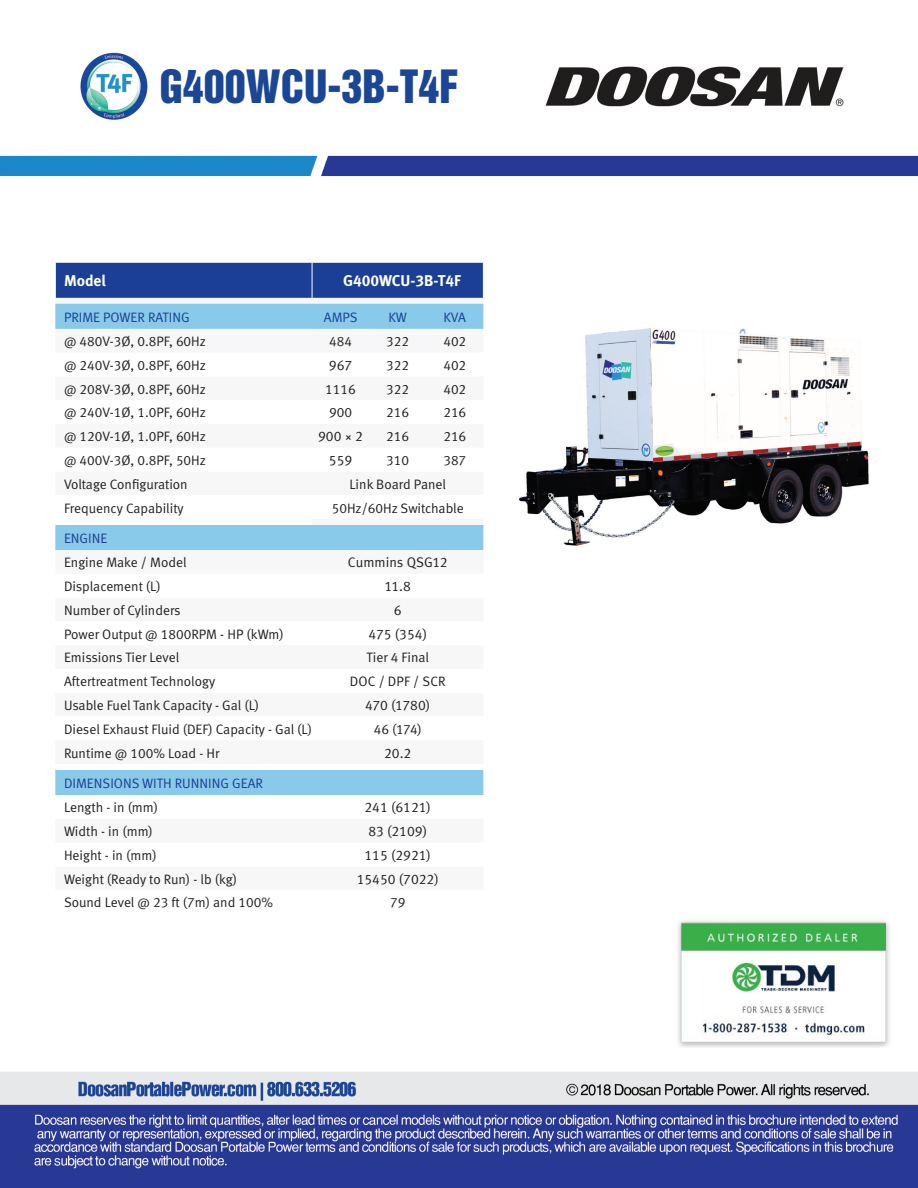
<style>
.page{position:relative;width:918px;height:1188px;background:#fff}
.page>*{position:absolute;margin:0;border:0;box-sizing:border-box;transform-origin:0 0}
.t1{font:42px "Helvetica Inserat";color:#1a4695}
.t2{font:15.6px "Meta Bold LF";color:#fff}
.t3{font:13.95px "Meta Normal LF";color:#231f20}
.t4{font:13.65px "Meta Normal LF";color:#231f20}
.t5{font:13.65px "Meta Normal LF";color:#1b3f94}
</style>
<div class="page">
<img style="left:0;top:52px;width:918px;height:1136px">
<img style="left:506px;top:300px;width:376px;height:258px">
<div style="left:56px;top:263px;width:427px;height:35px;background:#1b3f94"></div>
<svg style="left:55px;top:304px;width:428px;height:49px"></svg>
<svg style="left:55px;top:353px;width:428px;height:561px"></svg>
<div style="left:55px;top:519px;width:257px;height:6px;background:#fff"></div>
<hr style="left:55px;top:263px;width:1px;height:35px;background:#fff">
<hr style="left:312px;top:263px;width:1px;height:35px;background:#fff">
<hr style="left:483px;top:263px;width:1px;height:35px;background:#fff">
<img style="left:675px;top:916px;width:216px;height:132px">
<h1 class="t1" style="left:160px;top:61px;width:300px">G400WCU-3B-T4F</h1>
<p class="t2" style="left:64px;top:272px;width:43px">Model</p>
<p class="t2" style="left:343px;top:272px;width:119px">G400WCU-3B-T4F</p>
<p class="t5" style="left:64px;top:309px;width:127px">PRIME POWER RATING</p>
<p class="t5" style="left:324px;top:309px;width:35px">AMPS</p>
<p class="t5" style="left:389px;top:309px;width:20px">KW</p>
<p class="t5" style="left:444px;top:309px;width:24px">KVA</p>
<p class="t4" style="left:64px;top:334px;width:144px">@ 480V-3Ø, 0.8PF, 60Hz</p>
<p class="t4" style="left:329px;top:334px;width:24px">484</p>
<p class="t4" style="left:386px;top:334px;width:24px">322</p>
<p class="t4" style="left:443px;top:334px;width:24px">402</p>
<p class="t4" style="left:64px;top:357px;width:144px">@ 240V-3Ø, 0.8PF, 60Hz</p>
<p class="t3" style="left:329px;top:357px;width:25px">967</p>
<p class="t4" style="left:386px;top:357px;width:24px">322</p>
<p class="t4" style="left:443px;top:357px;width:24px">402</p>
<p class="t4" style="left:64px;top:381px;width:144px">@ 208V-3Ø, 0.8PF, 60Hz</p>
<p class="t4" style="left:325px;top:381px;width:32px">1116</p>
<p class="t4" style="left:386px;top:381px;width:24px">322</p>
<p class="t4" style="left:443px;top:381px;width:24px">402</p>
<p class="t4" style="left:64px;top:405px;width:144px">@ 240V-1Ø, 1.0PF, 60Hz</p>
<p class="t4" style="left:329px;top:405px;width:24px">900</p>
<p class="t4" style="left:386px;top:405px;width:24px">216</p>
<p class="t4" style="left:443px;top:405px;width:24px">216</p>
<p class="t4" style="left:64px;top:429px;width:144px">@ 120V-1Ø, 1.0PF, 60Hz</p>
<p class="t3" style="left:318px;top:428px;width:46px">900 × 2</p>
<p class="t4" style="left:386px;top:429px;width:24px">216</p>
<p class="t4" style="left:443px;top:429px;width:24px">216</p>
<p class="t4" style="left:64px;top:452px;width:144px">@ 400V-3Ø, 0.8PF, 50Hz</p>
<p class="t3" style="left:329px;top:452px;width:25px">559</p>
<p class="t4" style="left:386px;top:452px;width:24px">310</p>
<p class="t4" style="left:443px;top:452px;width:24px">387</p>
<p class="t4" style="left:64px;top:476px;width:125px">Voltage Configuration</p>
<p class="t4" style="left:349px;top:476px;width:98px">Link Board Panel</p>
<p class="t4" style="left:64px;top:500px;width:121px">Frequency Capability</p>
<p class="t4" style="left:332px;top:500px;width:133px">50Hz/60Hz Switchable</p>
<p class="t5" style="left:64px;top:530px;width:45px">ENGINE</p>
<p class="t4" style="left:64px;top:555px;width:124px">Engine Make / Model</p>
<p class="t3" style="left:348px;top:555px;width:101px">Cummins QSG12</p>
<p class="t4" style="left:64px;top:579px;width:98px">Displacement (L)</p>
<p class="t3" style="left:385px;top:578px;width:28px">11.8</p>
<p class="t4" style="left:64px;top:602px;width:118px">Number of Cylinders</p>
<p class="t3" style="left:394px;top:602px;width:9px">6</p>
<p class="t4" style="left:64px;top:626px;width:221px">Power Output @ 1800RPM - HP (kWm)</p>
<p class="t3" style="left:368px;top:626px;width:60px">475 (354)</p>
<p class="t4" style="left:64px;top:650px;width:117px">Emissions Tier Level</p>
<p class="t4" style="left:367px;top:650px;width:64px">Tier 4 Final</p>
<p class="t4" style="left:64px;top:674px;width:153px">Aftertreatment Technology</p>
<p class="t4" style="left:350px;top:674px;width:97px">DOC / DPF / SCR</p>
<p class="t4" style="left:64px;top:697px;width:197px">Usable Fuel Tank Capacity - Gal (L)</p>
<p class="t3" style="left:365px;top:697px;width:66px">470 (1780)</p>
<p class="t4" style="left:64px;top:721px;width:250px">Diesel Exhaust Fluid (DEF) Capacity - Gal (L)</p>
<p class="t4" style="left:374px;top:721px;width:49px">46 (174)</p>
<p class="t4" style="left:64px;top:745px;width:157px">Runtime @ 100% Load - Hr</p>
<p class="t3" style="left:384px;top:745px;width:29px">20.2</p>
<p class="t5" style="left:64px;top:775px;width:200px">DIMENSIONS WITH RUNNING GEAR</p>
<p class="t4" style="left:64px;top:800px;width:96px">Length - in (mm)</p>
<p class="t3" style="left:364px;top:800px;width:68px">241 (6121)</p>
<p class="t4" style="left:64px;top:824px;width:90px">Width - in (mm)</p>
<p class="t3" style="left:368px;top:823px;width:60px">83 (2109)</p>
<p class="t4" style="left:64px;top:847px;width:94px">Height - in (mm)</p>
<p class="t3" style="left:364px;top:847px;width:68px">115 (2921)</p>
<p class="t4" style="left:64px;top:871px;width:175px">Weight (Ready to Run) - lb (kg)</p>
<p class="t3" style="left:357px;top:871px;width:84px">15450 (7022)</p>
<p class="t4" style="left:64px;top:895px;width:210px">Sound Level @ 23 ft (7m) and 100%</p>
<p class="t4" style="left:390px;top:895px;width:17px">79</p>
</div>
